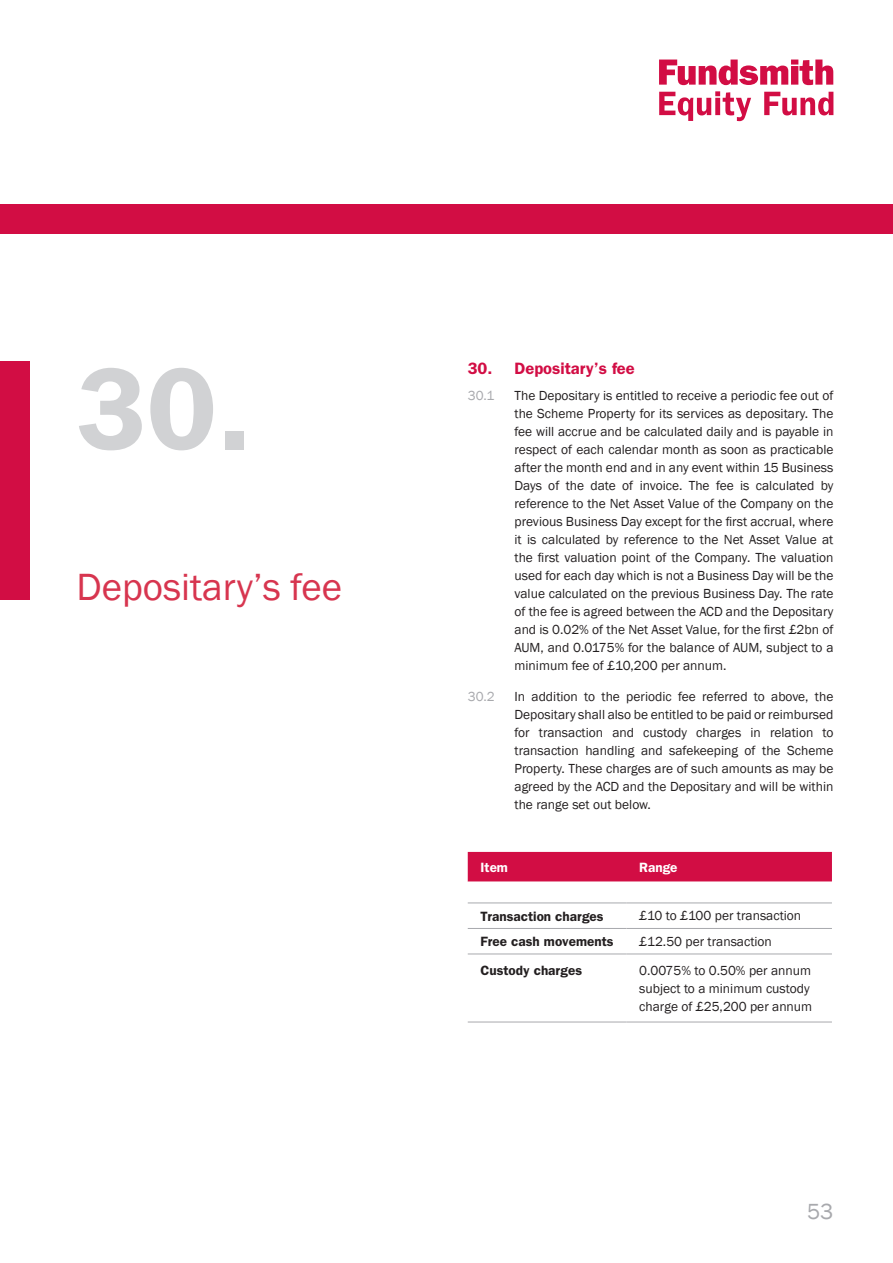
<style>
.page{position:relative;width:893px;height:1263px;background:#fff}
.page>*{position:absolute;margin:0;border:0;box-sizing:border-box;transform-origin:0 0}
.section_numbers{font:600 117px "Franklin Gothic";color:#d1d2d4}
.section_headings_2{font:39px "Franklin Gothic";color:#d7354f}
.t1{font:22.5px "Franklin Gothic";color:#a8a9ad}
.sub_heading_1{font:600 16.5px "Franklin Gothic";color:#d20d44}
.body_copy{font:13.5px/18px "Franklin Gothic";color:#231f20;text-align:justify}
.body_copy-2{font:600 13.5px "Franklin Gothic";color:#231f20}
.body_copy-3{font:600 13.5px "Franklin Gothic";color:#fff}
.body_copy-4{font:13.5px "Franklin Gothic";color:#a8a9ad}
</style>
<div class="page">
<svg style="left:659px;top:60px;width:174px;height:25px"></svg>
<svg style="left:659px;top:91px;width:92px;height:30px"></svg>
<svg style="left:764px;top:92px;width:69px;height:23px"></svg>
<div style="left:0;top:361px;width:30px;height:239px;background:#d20d44"></div>
<div style="left:0;top:204px;width:893px;height:30px;background:#d20d44"></div>
<svg style="left:468px;top:852px;width:364px;height:51px"></svg>
<hr style="left:468px;top:928px;width:158px;height:1px;background:#a8a9ad">
<hr style="left:626px;top:928px;width:206px;height:1px;background:#a8a9ad">
<hr style="left:468px;top:954px;width:158px;height:1px;background:#a8a9ad">
<hr style="left:626px;top:954px;width:206px;height:1px;background:#a8a9ad">
<hr style="left:468px;top:1022px;width:158px;height:1px;background:#a8a9ad">
<hr style="left:626px;top:1022px;width:206px;height:1px;background:#a8a9ad">
<hr style="left:468px;top:903px;width:158px;height:1px;background:#a8a9ad">
<hr style="left:626px;top:903px;width:206px;height:1px;background:#a8a9ad">
<p class="section_numbers" style="left:77px;top:340px;width:177px">30.</p>
<p class="section_headings_2" style="left:77px;top:562px;width:267px">Depositary’s fee</p>
<p class="sub_heading_1" style="left:468px;top:358px;width:169px">30. Depositary’s fee</p>
<p class="body_copy-4" style="left:468px;top:387px;width:28px">30.1</p>
<p class="body_copy" style="left:514px;top:387px;width:320px">The Depositary is entitled to receive a periodic fee out of the Scheme Property for its services as depositary. The fee will accrue and be calculated daily and is payable in respect of each calendar month as soon as practicable after the month end and in any event within 15 Business Days of the date of invoice. The fee is calculated by reference to the Net Asset Value of the Company on the previous Business Day except for the first accrual, where it is calculated by reference to the Net Asset Value at the first valuation point of the Company. The valuation used for each day which is not a Business Day will be the value calculated on the previous Business Day. The rate of the fee is agreed between the ACD and the Depositary and is 0.02% of the Net Asset Value, for the first £2bn of AUM, and 0.0175% for the balance of AUM, subject to a minimum fee of £10,200 per annum.</p>
<p class="body_copy-4" style="left:468px;top:688px;width:29px">30.2</p>
<p class="body_copy" style="left:514px;top:688px;width:320px">In addition to the periodic fee referred to above, the Depositary shall also be entitled to be paid or reimbursed for transaction and custody charges in relation to transaction handling and safekeeping of the Scheme Property. These charges are of such amounts as may be agreed by the ACD and the Depositary and will be within the range set out below.</p>
<p class="body_copy-3" style="left:480px;top:859px;width:29px">Item</p>
<p class="body_copy-3" style="left:639px;top:859px;width:40px">Range</p>
<p class="body_copy-2" style="left:480px;top:908px;width:125px">Transaction charges</p>
<p class="body_copy" style="left:639px;top:907px;width:164px">£10 to £100 per transaction</p>
<p class="body_copy-2" style="left:480px;top:934px;width:135px">Free cash movements</p>
<p class="body_copy" style="left:639px;top:933px;width:134px">£12.50 per transaction</p>
<p class="body_copy-2" style="left:480px;top:962px;width:103px">Custody charges</p>
<p class="body_copy" style="left:639px;top:961px;width:175px;text-align:left">0.0075% to 0.50% per annum subject to a minimum custody charge of £25,200 per annum</p>
<h3 class="t1" style="left:807px;top:1198px;width:28px">53</h3>
</div>
